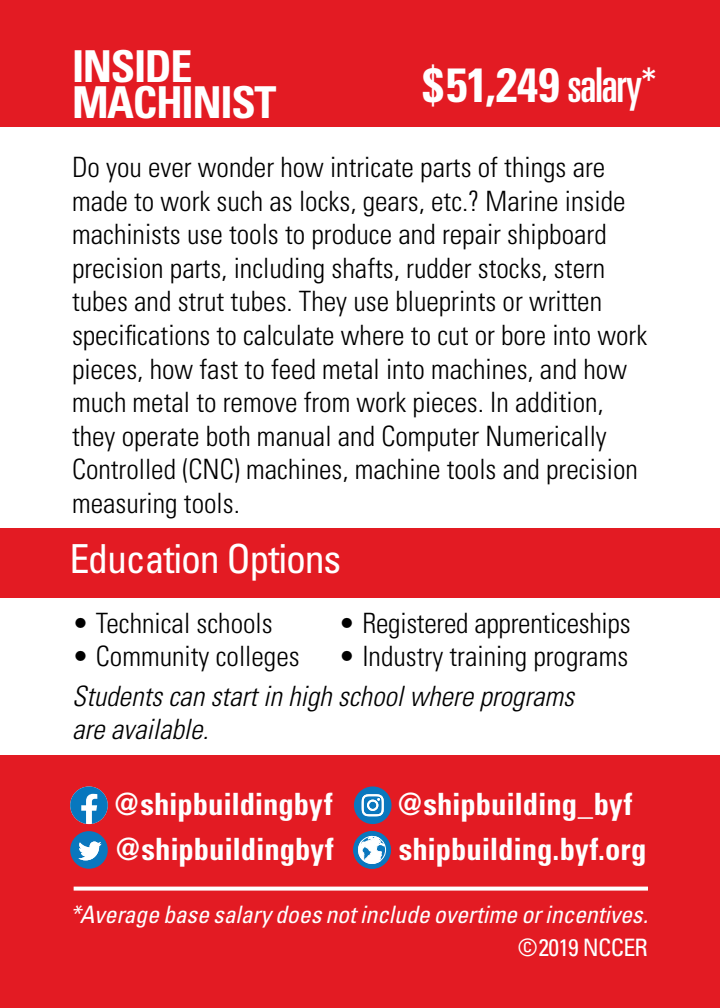
<style>
.page{position:relative;width:720px;height:1008px;background:#fff}
.page>*{position:absolute;margin:0;border:0;box-sizing:border-box;transform-origin:0 0}
.t1{font:700 condensed 48px "Univers";color:#fff}
.t2{font:700 condensed 44px/36px "Univers";letter-spacing:-.03em;color:#fff}
.t3{font:condensed 40px "Univers";letter-spacing:-.03em;color:#fff}
.t4{font:700 condensed 30.8px "Univers";letter-spacing:-.005em;color:#fff}
.t5{font:300 condensed 28px/33.6px "Univers";color:#000}
.t6{font:italic 300 condensed 28px/33.6px "Univers LT Std";color:#000}
.t7{font:italic condensed 24px "Univers";letter-spacing:-.005em;color:#fff}
.t8{font:condensed 24px "Univers";letter-spacing:-.03em;color:#fff}
.s1{font-weight:400;font-stretch:ultra-condensed}
</style>
<div class="page">
<div style="left:0;top:0;width:720px;height:127px;background:#e31b23"></div>
<div style="left:0;top:755px;width:720px;height:253px;background:#e31b23"></div>
<svg style="left:70px;top:786px;width:38px;height:38px"></svg>
<div style="left:70px;top:831px;width:38px;height:38px;background:#0a77be;border-radius:50%"></div>
<svg style="left:78px;top:842px;width:24px;height:18px"></svg>
<div style="left:354px;top:786px;width:38px;height:38px;background:#0a77be;border-radius:50%"></div>
<svg style="left:362px;top:794px;width:22px;height:22px"></svg>
<div style="left:353px;top:831px;width:38px;height:38px;background:#0a77be;border-radius:50%"></div>
<svg style="left:358px;top:835px;width:28px;height:29px"></svg>
<svg style="left:74px;top:887px;width:574px;height:4px;background:#fce7e8"></svg>
<div style="left:0;top:528px;width:720px;height:69px;background:#e31b23"></div>
<h2 class="t2" style="left:72px;top:48px;width:206px">INSIDE<br>MACHINIST</h2>
<h1 class="t1" style="left:423px;top:55px;width:235px">$51,249 <span class="s1">salary*</span></h1>
<p class="t5" style="left:72px;top:150px;width:577px">Do you ever wonder how intricate parts of things are made to work such as locks, gears, etc.? Marine inside machinists use tools to produce and repair shipboard precision parts, including shafts, rudder stocks, stern tubes and strut tubes. They use blueprints or written specifications to calculate where to cut or bore into work pieces, how fast to feed metal into machines, and how much metal to remove from work pieces. In addition, they operate both manual and Computer Numerically Controlled (CNC) machines, machine tools and precision measuring tools.</p>
<h3 class="t3" style="left:70px;top:533px;width:273px">Education Options</h3>
<p class="t5" style="left:72px;top:606px;width:202px">• Technical schools</p>
<p class="t5" style="left:72px;top:640px;width:229px">• Community colleges</p>
<p class="t5" style="left:338px;top:606px;width:294px">• Registered apprenticeships</p>
<p class="t5" style="left:338px;top:640px;width:291px">• Industry training programs</p>
<p class="t6" style="left:72px;top:679px;width:504px">Students can start in high school where programs are available.</p>
<p class="t4" style="left:115px;top:785px;width:219px">@shipbuildingbyf</p>
<p class="t4" style="left:398px;top:785px;width:236px">@shipbuilding_byf</p>
<p class="t4" style="left:116px;top:830px;width:219px">@shipbuildingbyf</p>
<p class="t4" style="left:399px;top:830px;width:249px">shipbuilding.byf.org</p>
<p class="t7" style="left:70px;top:899px;width:579px">*Average base salary does not include overtime or incentives.</p>
<p class="t8" style="left:518px;top:932px;width:131px">©2019 NCCER</p>
</div>
